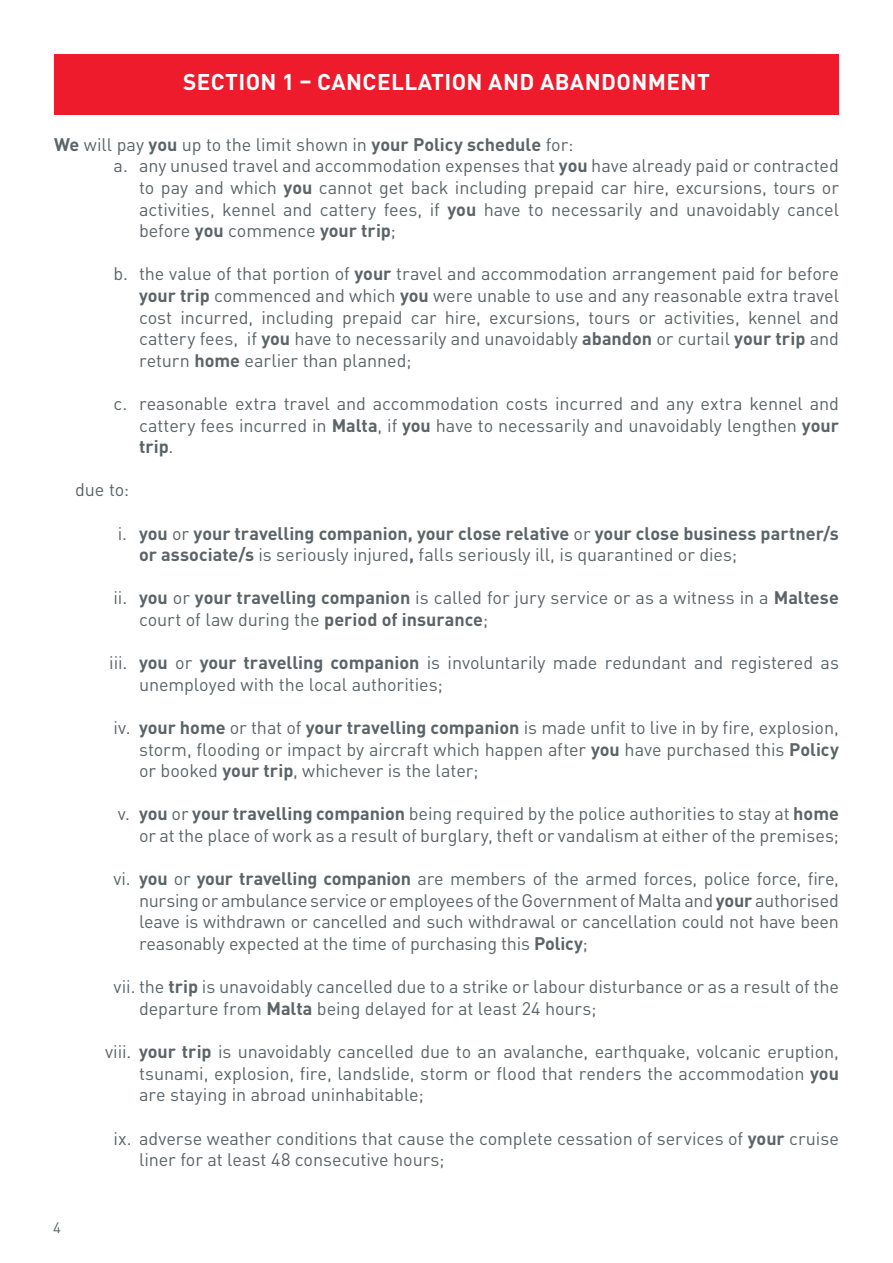
<style>
.page{position:relative;width:893px;height:1263px;background:#fff}
.page>*{position:absolute;margin:0;border:0;box-sizing:border-box;transform-origin:0 0}
.t1{font:700 22.5px "DIN Pro";letter-spacing:.02em;color:#fff}
.t2{font:18px/21.6px "DIN Pro";letter-spacing:-.005em;color:#5c6468;text-align:justify}
.t3{font:700 18px/21.6px "DIN Pro";color:#5c6468}
.t4{font:15px "DIN Pro";color:#5c6468}
.s1{font-weight:700}
.s2{font-weight:400}
</style>
<div class="page">
<div style="left:54px;top:54px;width:785px;height:61px;background:#ee1b2d"></div>
<p class="t1" style="left:183px;top:63px;width:528px">SECTION 1 – CANCELLATION AND ABANDONMENT</p>
<p class="t2" style="left:54px;top:132px;width:521px"><span class="s1">We</span> will pay <span class="s1">you</span> up to the limit shown in <span class="s1">your Policy schedule</span> for:</p>
<p class="t2" style="left:139px;top:153px;width:701px;text-indent:-26px">a. any unused travel and accommodation expenses that <span class="s1">you</span> have already paid or contracted to pay and which <span class="s1">you</span> cannot get back including prepaid car hire, excursions, tours or activities, kennel and cattery fees, if <span class="s1">you</span> have to necessarily and unavoidably cancel before <span class="s1">you</span> commence <span class="s1">your trip</span>;</p>
<p class="t2" style="left:139px;top:261px;width:701px;text-indent:-26px">b. the value of that portion of <span class="s1">your</span> travel and accommodation arrangement paid for before <span class="s1">your trip</span> commenced and which <span class="s1">you</span> were unable to use and any reasonable extra travel cost incurred, including prepaid car hire, excursions, tours or activities, kennel and cattery fees, if <span class="s1">you</span> have to necessarily and unavoidably <span class="s1">abandon</span> or curtail <span class="s1">your trip</span> and return <span class="s1">home</span> earlier than planned;</p>
<p class="t2" style="left:139px;top:391px;width:701px;text-indent:-26px">c. reasonable extra travel and accommodation costs incurred and any extra kennel and cattery fees incurred in <span class="s1">Malta</span>, if <span class="s1">you</span> have to necessarily and unavoidably lengthen <span class="s1">your trip</span>.</p>
<p class="t2" style="left:75px;top:477px;width:56px">due to:</p>
<p class="t3" style="left:139px;top:520px;width:701px;text-indent:-21px"><span class="s2">i.</span> you <span class="s2">or</span> your travelling companion, your close relative <span class="s2">or</span> your close business partner/s or associate/s <span class="s2">is seriously injured</span>, <span class="s2">falls seriously ill, is quarantined or dies;</span></p>
<p class="t2" style="left:139px;top:585px;width:701px;text-indent:-26px">ii. <span class="s1">you</span> or <span class="s1">your travelling companion</span> is called for jury service or as a witness in a <span class="s1">Maltese </span>court of law during the <span class="s1">period of insurance</span>;</p>
<p class="t2" style="left:139px;top:650px;width:701px;text-indent:-30px">iii. <span class="s1">you</span> or <span class="s1">your travelling companion</span> is involuntarily made redundant and registered as unemployed with the local authorities;</p>
<p class="t2" style="left:139px;top:715px;width:701px;text-indent:-26px">iv. <span class="s1">your home</span> or that of <span class="s1">your travelling companion</span> is made unfit to live in by fire, explosion, storm, flooding or impact by aircraft which happen after <span class="s1">you</span> have purchased this <span class="s1">Policy </span>or booked <span class="s1">your trip</span>, whichever is the later;</p>
<p class="t2" style="left:118px;top:801px;width:723px;text-align:right">v. <span class="s1">you</span> or <span class="s1">your travelling companion</span> being required by the police authorities to stay at <span class="s1">home </span>or at the place of work as a result of burglary, theft or vandalism at either of the premises;</p>
<p class="t2" style="left:139px;top:866px;width:701px;text-indent:-26px">vi. <span class="s1">you</span> or <span class="s1">your travelling companion</span> are members of the armed forces, police force, fire, nursing or ambulance service or employees of the Government of Malta and <span class="s1">your</span> authorised leave is withdrawn or cancelled and such withdrawal or cancellation could not have been reasonably expected at the time of purchasing this <span class="s1">Policy</span>;</p>
<p class="t2" style="left:139px;top:974px;width:701px;text-indent:-26px">vii. the <span class="s1">trip</span> is unavoidably cancelled due to a strike or labour disturbance or as a result of the departure from <span class="s1">Malta</span> being delayed for at least 24 hours;</p>
<p class="t2" style="left:139px;top:1039px;width:701px;text-indent:-34px">viii. <span class="s1">your trip</span> is unavoidably cancelled due to an avalanche, earthquake, volcanic eruption, tsunami, explosion, fire, landslide, storm or flood that renders the accommodation <span class="s1">you </span>are staying in abroad uninhabitable;</p>
<p class="t2" style="left:139px;top:1125px;width:701px;text-indent:-26px">ix. adverse weather conditions that cause the complete cessation of services of <span class="s1">your</span> cruise liner for at least 48 consecutive hours;</p>
<p class="t4" style="left:53px;top:1216px;width:9px">4</p>
</div>
